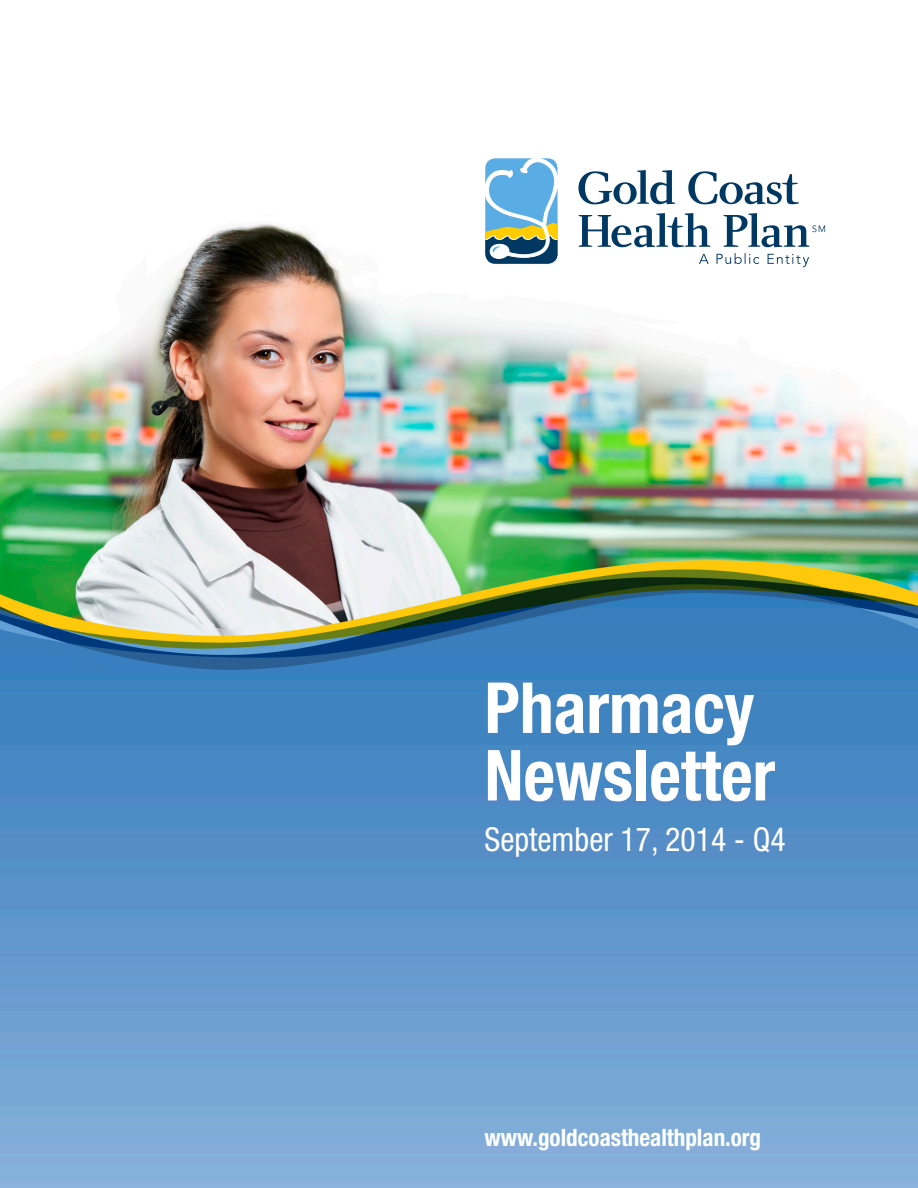
<style>
.page{position:relative;width:918px;height:1188px;background:#fff}
.page>*{position:absolute;margin:0;border:0;box-sizing:border-box;transform-origin:0 0}
.t1{font:700 condensed 70.5px "Helvetica Neue";color:#fff;scale:.96 1}
.t2{font:condensed 33px "Helvetica Neue";color:#fff;scale:.96 1}
.t3{font:700 condensed 24px "Helvetica Neue";color:#fff;scale:.96 1}
</style>
<div class="page">
<img style="left:0;top:204px;width:918px;height:984px">
<svg style="left:578px;top:170px;width:221px;height:34px"></svg>
<svg style="left:579px;top:213px;width:246px;height:34px"></svg>
<svg style="left:484px;top:158px;width:81px;height:106px"></svg>
<svg style="left:699px;top:253px;width:110px;height:14px"></svg>
<p class="t1" style="left:484px;top:665px;width:283px">Pharmacy</p>
<p class="t1" style="left:484px;top:733px;width:304px">Newsletter</p>
<p class="t2" style="left:484px;top:820px;width:315px">September 17, 2014 - Q4</p>
<p class="t3" style="left:484px;top:1123px;width:290px">www.goldcoasthealthplan.org</p>
</div>
